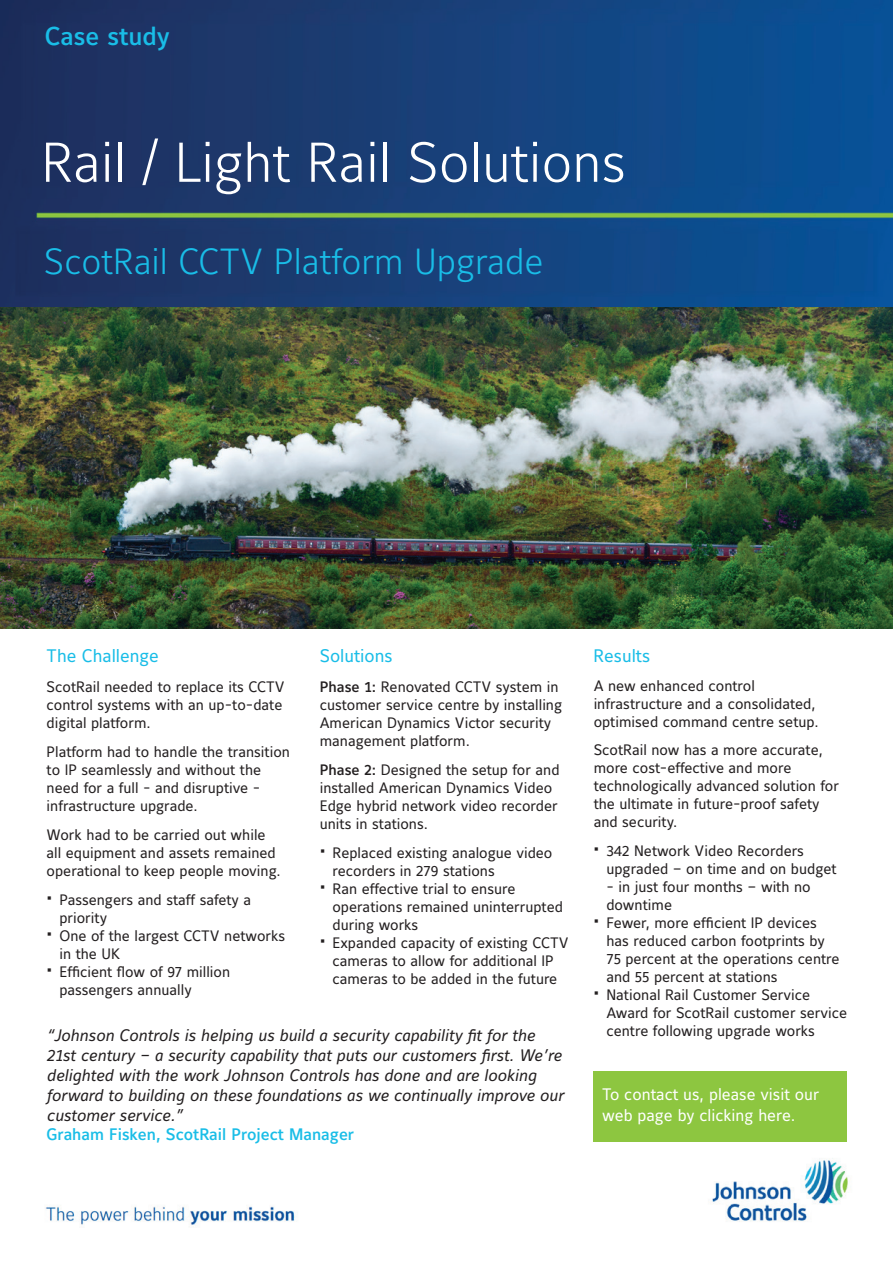
<style>
.page{position:relative;width:893px;height:1262px;background:#fff}
.page>*{position:absolute;margin:0;border:0;box-sizing:border-box;transform-origin:0 0}
.t1{font:300 55.5px "Maurea Jci Lf ML";color:#fff}
.t2{font:300 36px "Maurea Jci Lf ML";color:#19bde7}
.t3{font:500 25.5px "Maurea Jci Lf ML";color:#19bde7}
.t4{font:18px "Maurea Jci Lf ML";color:#19bde7}
.t5{font:italic 16.5px/19.8px "Maurea Jci Lf ML";color:#231f20}
.t6{font:16.5px/21px "Maurea Jci Lf ML";color:#fff}
.t7{font:500 16.5px "Maurea Jci Lf ML";color:#19bde7}
.t8{font:15px/18px "Maurea Jci Lf ML";color:#231f20}
.s1{font-size:21px}
.s2{font-weight:500}
</style>
<div class="page">
<img style="left:0;top:0;width:893px;height:308px">
<img style="left:0;top:308px;width:893px;height:320px">
<img style="left:45px;top:1158px;width:803px;height:67px">
<div style="left:593px;top:1071px;width:254px;height:71px;background:#8dc640"></div>
<h3 class="t3" style="left:45px;top:21px;width:126px">Case study</h3>
<h1 class="t1" style="left:41px;top:128px;width:586px">Rail / Light Rail Solutions</h1>
<h2 class="t2" style="left:44px;top:240px;width:501px">ScotRail CCTV Platform Upgrade</h2>
<p class="t4" style="left:47px;top:645px;width:114px">The Challenge</p>
<p class="t8" style="left:47px;top:678px;width:239px">ScotRail needed to replace its CCTV control systems with an up-to-date digital platform.</p>
<p class="t8" style="left:47px;top:743px;width:245px">Platform had to handle the transition to IP seamlessly and without the need for a full - and disruptive - infrastructure upgrade.</p>
<p class="t8" style="left:47px;top:826px;width:235px">Work had to be carried out while all equipment and assets remained operational to keep people moving.</p>
<p class="t8" style="left:59px;top:890px;width:193px;text-indent:-13px"><span class="s1">•</span> Passengers and staff safety a priority</p>
<p class="t8" style="left:59px;top:926px;width:227px;text-indent:-13px"><span class="s1">•</span> One of the largest CCTV networks in the UK</p>
<p class="t8" style="left:59px;top:962px;width:172px;text-indent:-13px"><span class="s1">•</span> Efficient flow of 97 million passengers annually</p>
<p class="t4" style="left:320px;top:645px;width:74px">Solutions</p>
<p class="t8" style="left:320px;top:678px;width:244px"><span class="s2">Phase 1:</span> Renovated CCTV system in customer service centre by installing<br>American Dynamics Victor security management platform.</p>
<p class="t8" style="left:320px;top:761px;width:241px"><span class="s2">Phase 2:</span> Designed the setup for and installed American Dynamics Video<br>Edge hybrid network video recorder units in stations.</p>
<p class="t8" style="left:332px;top:844px;width:221px;text-indent:-13px"><span class="s1">•</span> Replaced existing analogue video recorders in 279 stations</p>
<p class="t8" style="left:332px;top:880px;width:232px;text-indent:-13px"><span class="s1">•</span> Ran effective trial to ensure operations remained uninterrupted during works</p>
<p class="t8" style="left:320px;top:934px;width:250px;text-align:center"><span class="s1">•</span> Expanded capacity of existing CCTV cameras to allow for additional IP cameras to be added in the future</p>
<p class="t5" style="left:47px;top:1026px;width:519px">“Johnson Controls is helping us build a security capability fit for the 21st century – a security capability that puts our customers first. We’re delighted with the work Johnson Controls has done and are looking forward to building on these foundations as we continually improve our customer service.”</p>
<p class="t7" style="left:47px;top:1124px;width:309px">Graham Fisken, ScotRail Project Manager</p>
<p class="t4" style="left:593px;top:645px;width:58px">Results</p>
<p class="t8" style="left:593px;top:676px;width:227px">A new enhanced control infrastructure and a consolidated, optimised command centre setup.</p>
<p class="t8" style="left:593px;top:741px;width:247px">ScotRail now has a more accurate, more cost-effective and more technologically advanced solution for the ultimate in future-proof safety and security.</p>
<p class="t8" style="left:606px;top:842px;width:232px;text-indent:-13px"><span class="s1">•</span> 342 Network Video Recorders upgraded – on time and on budget</p>
<p class="t8" style="left:606px;top:878px;width:206px">- in just four months – with no downtime</p>
<p class="t8" style="left:606px;top:914px;width:235px;text-indent:-13px"><span class="s1">•</span> Fewer, more efficient IP devices has reduced carbon footprints by<br>75 percent at the operations centre and 55 percent at stations</p>
<p class="t8" style="left:606px;top:986px;width:242px;text-indent:-13px"><span class="s1">•</span> National Rail Customer Service<br>Award for ScotRail customer service centre following upgrade works</p>
<p class="t6" style="left:602px;top:1084px;width:219px">To contact us, please visit our web page by clicking here.</p>
</div>
